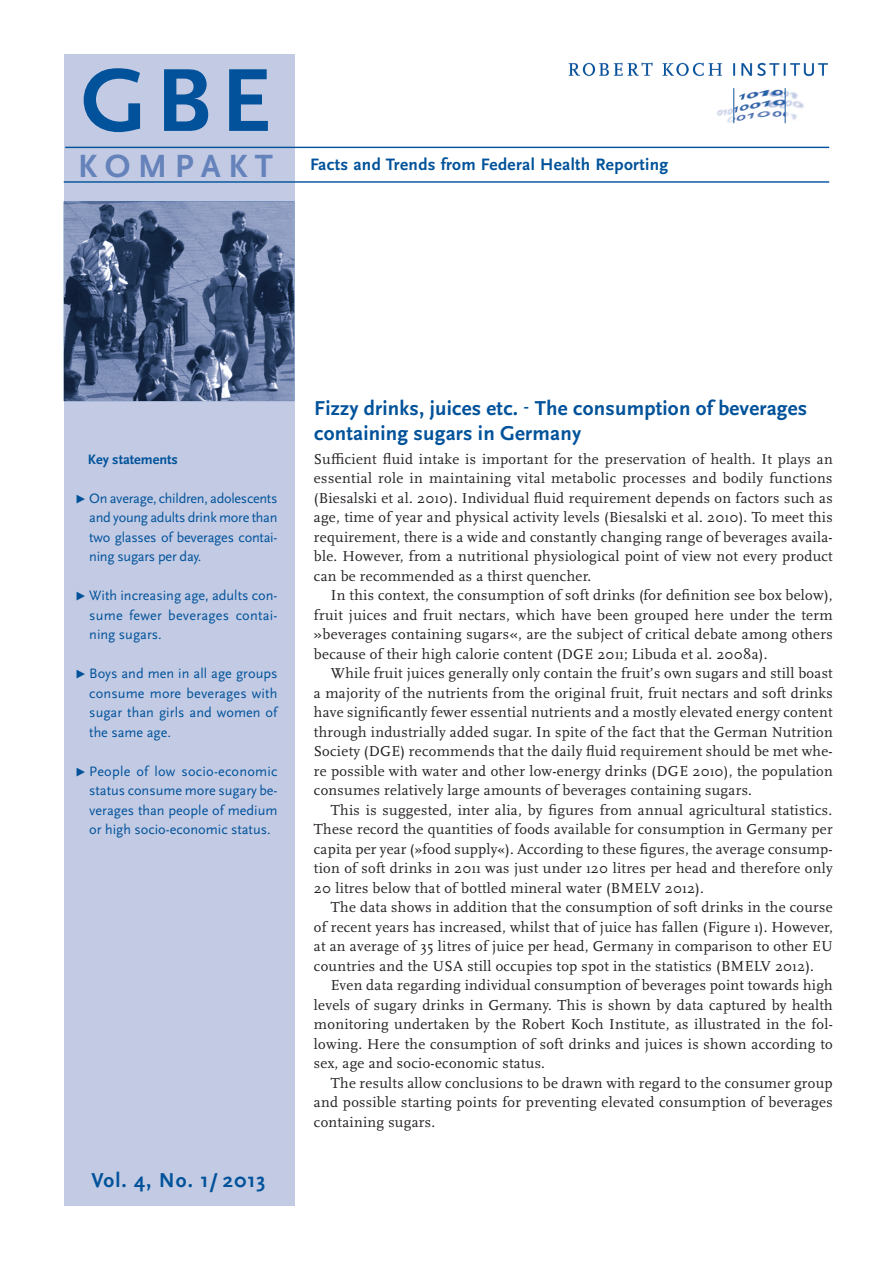
<style>
.page{position:relative;width:893px;height:1263px;background:#fff}
.page>*{position:absolute;margin:0;border:0;box-sizing:border-box;transform-origin:0 0}
.t1{font:700 93.3px "Scala Sans Pro";color:#01529a}
.t2{font:700 33.6px "Scala Sans Pro";letter-spacing:.22em;color:#6582ba}
.t3{font:700 21px/24.8px "Scala Sans Pro";letter-spacing:.01em;color:#01529a}
.t4{font:700 21px "Scala Sans Pro";letter-spacing:.05em;color:#01529a}
.t5{font:700 17.25px "Scala Sans Pro";letter-spacing:.02em;color:#01529a}
.t6{font:15px/19.5px "Scala Pro";letter-spacing:.02em;color:#231f20;text-align:justify}
.t7{font:14.25px/19.5px "Scala Sans Pro";color:#01529a;text-align:justify}
.t8{font:700 14.25px "Scala Sans Pro";color:#01529a}
.s1{font-weight:700;font-style:italic;font-size:12px}
.s2{font-family:"Scala Pro";font-weight:400}
.s3{font-family:"Scala Sans Pro"}
</style>
<div class="page">
<img style="left:535px;top:62px;width:295px;height:87px">
<div style="left:64px;top:54px;width:230px;height:1151px;background:#c3cbe4"></div>
<hr style="left:64px;top:181px;width:765px;height:2px;background:#01529a">
<hr style="left:65px;top:147px;width:764px;height:1px;background:#01529a">
<img style="left:64px;top:201px;width:230px;height:200px">
<h1 class="t1" style="left:81px;top:46px;width:192px">GBE</h1>
<h2 class="t2" style="left:78px;top:146px;width:196px">KOMPAKT</h2>
<p class="t5" style="left:310px;top:155px;width:360px">Facts and Trends from Federal Health Reporting</p>
<p class="t8" style="left:88px;top:450px;width:92px">Key statements</p>
<p class="t7" style="left:89px;top:488px;width:190px;text-indent:-15px"><span class="s1">▶</span> On average, children, adolescents and young adults drink more than two glasses of beverages contai&shy;ning sugars per day.</p>
<p class="t7" style="left:89px;top:586px;width:190px;text-indent:-15px"><span class="s1">▶</span> With increasing age, adults con&shy;sume fewer beverages contai&shy;ning sugars.</p>
<p class="t7" style="left:89px;top:664px;width:190px;text-indent:-15px"><span class="s1">▶</span> Boys and men in all age groups consume more beverages with sugar than girls and women of the same age.</p>
<p class="t7" style="left:89px;top:761px;width:190px;text-indent:-15px"><span class="s1">▶</span> People of low socio-economic status consume more sugary be&shy;verages than people of medium or high socio-economic status.</p>
<h3 class="t4" style="left:92px;top:1168px;width:176px">Vol. 4, No. 1/ 2013</h3>
<h3 class="t3" style="left:314px;top:396px;width:494px">Fizzy drinks, juices etc. <span class="s2">-</span> The consumption of beverages containing sugars in Germany</h3>
<p class="t6" style="left:314px;top:449px;width:520px">Sufficient fluid intake is important for the preservation of health. It plays an essential role in maintaining vital metabolic processes and bodily functions (Biesalski et al. 2010). Individual fluid requirement depends on factors such as age, time of year and physical activity levels (Biesalski et al. 2010). To meet this requirement, there is a wide and constantly changing range of beverages availa&shy;ble. However, from a nutritional physiological point of view not every product can be recommended as a thirst quencher.</p>
<p class="t6" style="left:314px;top:585px;width:520px;text-indent:17px">In this context, the consumption of soft drinks (for definition see box below), fruit juices and fruit nectars, which have been grouped here under the term <span class="s3">»</span>beverages containing sugars<span class="s3">«</span>, are the subject of critical debate among others because of their high calorie content (DGE 2011; Libuda et al. 2008a).</p>
<p class="t6" style="left:314px;top:663px;width:520px;text-indent:17px">While fruit juices generally only contain the fruit’s own sugars and still boast a majority of the nutrients from the original fruit, fruit nectars and soft drinks have significantly fewer essential nutrients and a mostly elevated energy content through industrially added sugar. In spite of the fact that the German Nutrition Society (DGE) recommends that the daily fluid requirement should be met whe&shy;re possible with water and other low-energy drinks (DGE 2010), the population consumes relatively large amounts of beverages containing sugars.</p>
<p class="t6" style="left:314px;top:800px;width:520px;text-indent:17px">This is suggested, inter alia, by figures from annual agricultural statistics.<br>These record the quantities of foods available for consumption in Germany per capita per year (»food supply«). According to these figures, the average consump&shy;tion of soft drinks in 2011 was just under 120 litres per head and therefore only 20 litres below that of bottled mineral water (BMELV 2012).</p>
<p class="t6" style="left:314px;top:897px;width:520px;text-indent:17px">The data shows in addition that the consumption of soft drinks in the course of recent years has increased, whilst that of juice has fallen (Figure 1). However, at an average of 35 litres of juice per head, Germany in comparison to other EU countries and the USA still occupies top spot in the statistics (BMELV 2012).</p>
<p class="t6" style="left:314px;top:975px;width:520px;text-indent:17px">Even data regarding individual consumption of beverages point towards high levels of sugary drinks in Germany. This is shown by data captured by health monitoring undertaken by the Robert Koch Institute, as illustrated in the fol&shy;lowing. Here the consumption of soft drinks and juices is shown according to sex, age and socio-economic status.</p>
<p class="t6" style="left:314px;top:1073px;width:520px;text-indent:17px">The results allow conclusions to be drawn with regard to the consumer group and possible starting points for preventing elevated consumption of beverages containing sugars.</p>
</div>
